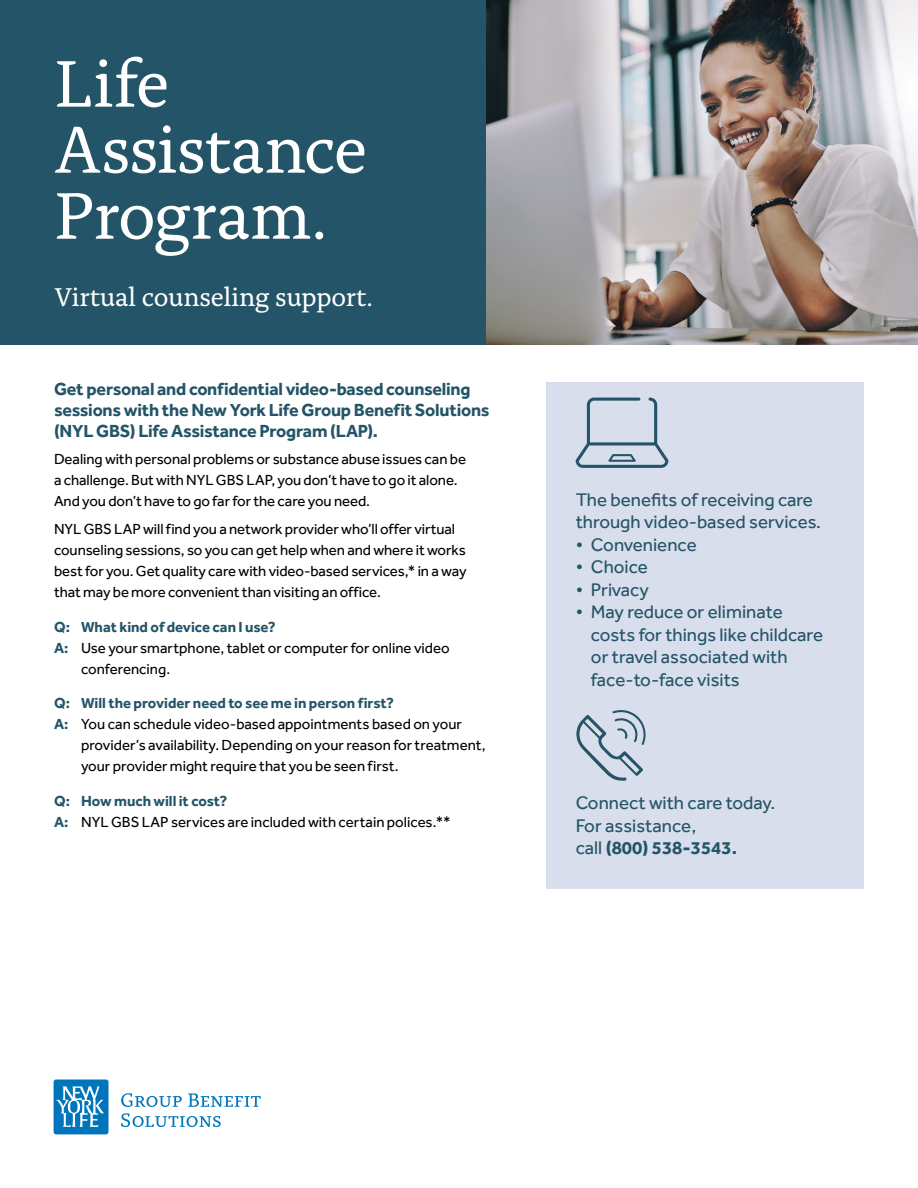
<style>
.page{position:relative;width:918px;height:1188px;background:#fff}
.page>*{position:absolute;margin:0;border:0;box-sizing:border-box;transform-origin:0 0}
.t1{font:70.65px "NYL Brand Icon Font";color:#235467}
.t2{font:69px/66px "Alda Pro";letter-spacing:-.02em;color:#fff}
.t3{font:27px "Alda Pro";letter-spacing:-.015em;color:#fff}
.t4{font:18.75px/22.5px "Effra Pro";color:#235467}
.t5{font:700 18px/21px "Effra Pro";letter-spacing:-.015em;color:#235467}
.t6{font:15px/21px "Effra Pro";letter-spacing:-.005em;color:#000}
.t7{font:700 15px "Effra Pro";color:#235467}
.s1{font-weight:700;color:#235467}
.s2{font-weight:700}
</style>
<div class="page">
<svg style="left:121px;top:1093px;width:61px;height:14px"></svg>
<svg style="left:188px;top:1093px;width:73px;height:14px"></svg>
<svg style="left:121px;top:1113px;width:100px;height:14px"></svg>
<div style="left:54px;top:1080px;width:54px;height:54px;background:#0175bc;border-radius:3px"></div>
<svg style="left:56px;top:1086px;width:48px;height:41px"></svg>
<img style="left:486px;top:0;width:432px;height:344px">
<div style="left:0;top:0;width:486px;height:344px;background:#235467"></div>
<div style="left:547px;top:383px;width:317px;height:506px;background:#d8deeb"></div>
<svg style="left:576px;top:398px;width:92px;height:70px"></svg>
<h2 class="t2" style="left:54px;top:45px;width:315px">Life<br>Assistance<br>Program.</h2>
<h3 class="t3" style="left:54px;top:277px;width:321px">Virtual counseling support.</h3>
<p class="t5" style="left:54px;top:378px;width:437px">Get personal and confidential video-based counseling sessions with the New York Life Group Benefit Solutions (NYL GBS) Life Assistance Program (LAP).</p>
<p class="t6" style="left:54px;top:449px;width:414px">Dealing with personal problems or substance abuse issues can be a challenge. But with NYL GBS LAP, you don’t have to go it alone.<br>And you don’t have to go far for the care you need.</p>
<p class="t6" style="left:54px;top:518px;width:414px">NYL GBS LAP will find you a network provider who’ll offer virtual counseling sessions, so you can get help when and where it works best for you. Get quality care with video-based services,* in a way that may be more convenient than visiting an office.</p>
<p class="t7" style="left:54px;top:617px;width:223px">Q: What kind of device can I use?</p>
<p class="t6" style="left:54px;top:637px;width:397px"><span class="s1">A:</span> Use your smartphone, tablet or computer for online video</p>
<p class="t6" style="left:81px;top:658px;width:91px">conferencing.</p>
<p class="t7" style="left:54px;top:694px;width:342px">Q: Will the provider need to see me in person first?</p>
<p class="t6" style="left:54px;top:713px;width:409px"><span class="s1">A:</span> You can schedule video-based appointments based on your</p>
<p class="t6" style="left:81px;top:734px;width:406px">provider’s availability. Depending on your reason for treatment,</p>
<p class="t6" style="left:81px;top:755px;width:319px">your provider might require that you be seen first.</p>
<p class="t6" style="left:54px;top:790px;width:398px"><span class="s1">Q: How much will it cost?<br>A:</span> NYL GBS LAP services are included with certain polices.**</p>
<p class="t4" style="left:576px;top:488px;width:247px">The benefits of receiving care through video-based services.</p>
<p class="t4" style="left:576px;top:533px;width:123px">• Convenience</p>
<p class="t4" style="left:576px;top:556px;width:74px">• Choice</p>
<p class="t4" style="left:576px;top:578px;width:75px">• Privacy</p>
<p class="t4" style="left:591px;top:601px;width:234px;text-indent:-15px">• May reduce or eliminate costs for things like childcare or travel associated with face-to-face visits</p>
<h1 class="t1" style="left:576px;top:711px;width:72px">M</h1>
<p class="t4" style="left:576px;top:791px;width:201px">Connect with care today.<br>For assistance,<br>call <span class="s2">(800) 538-3543.</span></p>
</div>
